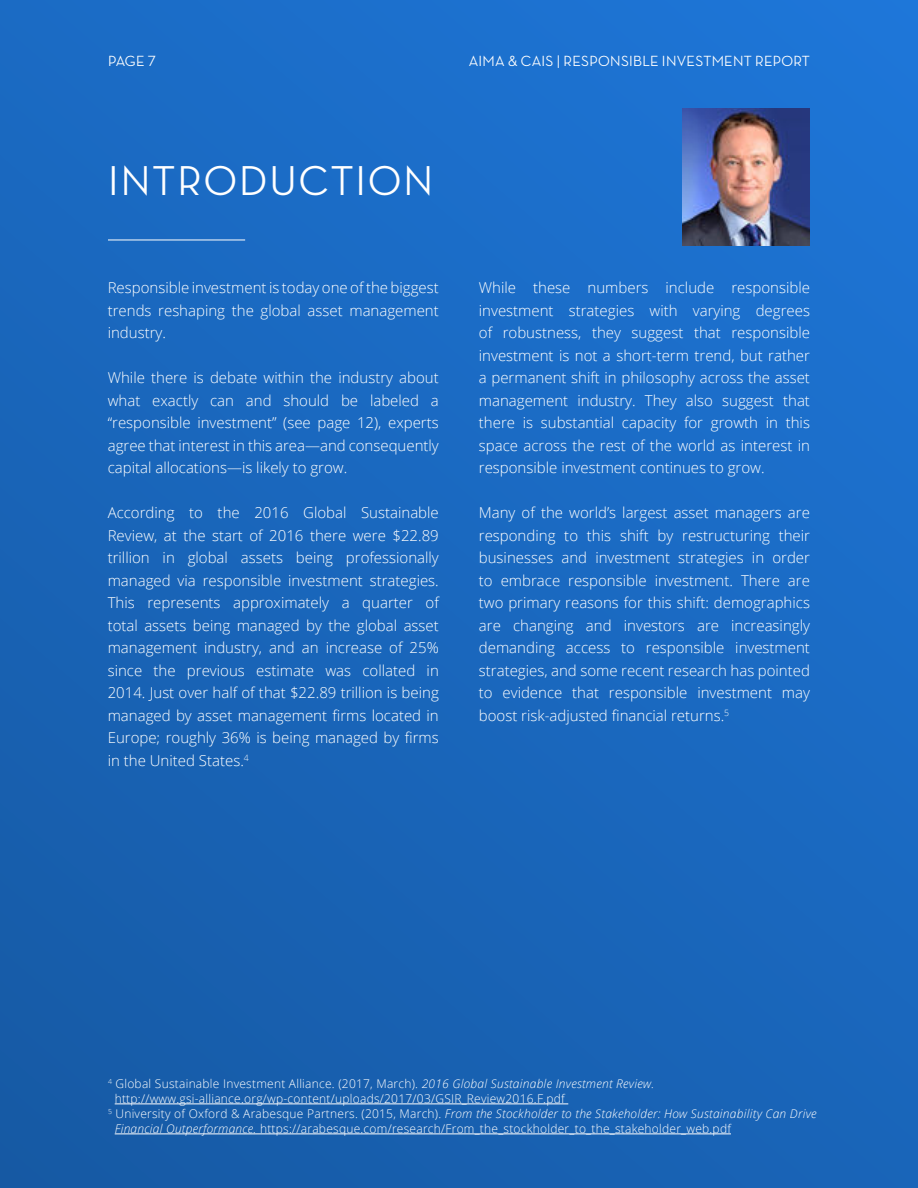
<style>
.page{position:relative;width:918px;height:1188px;background:#fff}
.page>*{position:absolute;margin:0;border:0;box-sizing:border-box;transform-origin:0 0}
.t1{font:500 42.45px "Neutra Disp";letter-spacing:.05em;color:#fff}
.t2{font:300 15px/22.5px "Open Sans";color:#fff;text-align:justify}
.t3{font:500 15px "Neutra Disp";letter-spacing:.02em;color:#fff}
.t4{font:300 12px "Open Sans";letter-spacing:.02em;color:#fff}
.t5{font:italic 300 12px "Open Sans";letter-spacing:.02em;color:#fff}
.s1{font-style:italic}
.s2{font-style:normal}
</style>
<div class="page">
<div style="left:0;top:0;width:918px;height:1188px;background:linear-gradient(to bottom,#1c71ce,#185fae)"></div>
<hr style="left:108px;top:240px;width:137px;height:1px;background:#fff">
<hr style="left:115px;top:1104px;width:453px;height:1px;background:#fff">
<hr style="left:115px;top:1134px;width:616px;height:1px;background:#fff">
<img style="left:683px;top:108px;width:127px;height:137px">
<p class="t3" style="left:108px;top:54px;width:49px">PAGE 7</p>
<p class="t3" style="left:469px;top:54px;width:343px">AIMA &amp; CAIS | RESPONSIBLE INVESTMENT REPORT</p>
<h1 class="t1" style="left:108px;top:162px;width:327px">INTRODUCTION</h1>
<p class="t2" style="left:108px;top:278px;width:333px">Responsible investment is today one of the biggest trends reshaping the global asset management industry.</p>
<p class="t2" style="left:108px;top:368px;width:333px">While there is debate within the industry about what exactly can and should be labeled a “responsible investment” (see page 12), experts agree that interest in this area—and consequently capital allocations—is likely to grow.</p>
<p class="t2" style="left:108px;top:501px;width:333px">According to the 2016 Global Sustainable Review, at the start of 2016 there were $22.89 trillion in global assets being professionally managed via responsible investment strategies.<br>This represents approximately a quarter of total assets being managed by the global asset management industry, and an increase of 25% since the previous estimate was collated in 2014. Just over half of that $22.89 trillion is being managed by asset management firms located in Europe; roughly 36% is being managed by firms in the United States.<sup>4</sup></p>
<p class="t2" style="left:479px;top:278px;width:333px">While these numbers include responsible investment strategies with varying degrees of robustness, they suggest that responsible investment is not a short-term trend, but rather a permanent shift in philosophy across the asset management industry. They also suggest that there is substantial capacity for growth in this space across the rest of the world as interest in responsible investment continues to grow.</p>
<p class="t2" style="left:479px;top:503px;width:333px">Many of the world’s largest asset managers are responding to this shift by restructuring their businesses and investment strategies in order to embrace responsible investment. There are two primary reasons for this shift: demographics are changing and investors are increasingly demanding access to responsible investment strategies, and some recent research has pointed to evidence that responsible investment may boost risk-adjusted financial returns.<sup>5</sup></p>
<p class="t4" style="left:108px;top:1079px;width:548px"><sup>4</sup> Global Sustainable Investment Alliance. (2017, March). <span class="s1">2016 Global Sustainable Investment Review.</span></p>
<p class="t4" style="left:115px;top:1090px;width:452px">http://www.gsi-alliance.org/wp-content/uploads/2017/03/GSIR_Review2016.F.pdf</p>
<p class="t5" style="left:108px;top:1105px;width:710px"><sup>5</sup> <span class="s2">University of Oxford &amp; Arabesque Partners. (2015, March).</span> From the Stockholder to the Stakeholder: How Sustainability Can Drive</p>
<p class="t4" style="left:115px;top:1124px;width:618px"><span class="s1">Financial Outperformance.</span> https://arabesque.com/research/From_the_stockholder_to_the_stakeholder_web.pdf</p>
</div>
